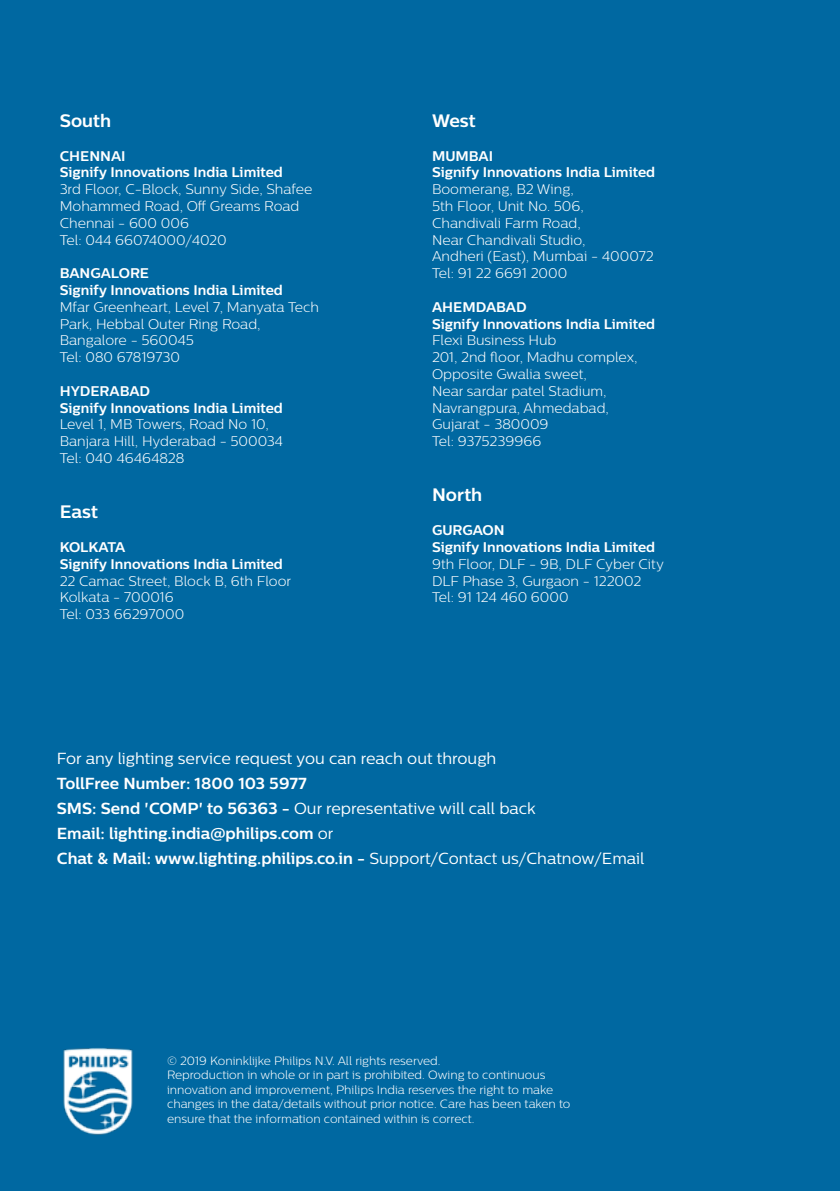
<style>
.page{position:relative;width:840px;height:1191px;background:#fff}
.page>*{position:absolute;margin:0;border:0;box-sizing:border-box;transform-origin:0 0}
.t1{font:700 18px "Centrale Sans";color:#fff}
.t2{font:700 16px/24.8px "Centrale Sans";color:#fff}
.t3{font:16px "Centrale Sans";color:#fff}
.t4{font:300 14px/16.8px "Centrale Sans";color:#fff}
.t5{font:700 14px/16.8px "Centrale Sans";color:#fff}
.t6{font:300 12px/14.4px "Centrale Sans";color:#fff}
.s1{font-weight:400}
</style>
<div class="page">
<div style="left:0;top:0;width:839px;height:1191px;background:#0068a1"></div>
<img style="left:30px;top:1014px;width:135px;height:155px">
<p class="t1" style="left:60px;top:110px;width:53px">South</p>
<p class="t5" style="left:60px;top:147px;width:224px">CHENNAI<br>Signify Innovations India Limited</p>
<p class="t4" style="left:60px;top:181px;width:254px">3rd Floor, C-Block, Sunny Side, Shafee<br>Mohammed Road, Off Greams Road<br>Chennai - 600 006<br>Tel: 044 66074000/4020</p>
<p class="t5" style="left:60px;top:264px;width:224px">BANGALORE<br>Signify Innovations India Limited</p>
<p class="t4" style="left:60px;top:298px;width:261px">Mfar Greenheart, Level 7, Manyata Tech<br>Park, Hebbal Outer Ring Road,<br>Bangalore - 560045<br>Tel: 080 67819730</p>
<p class="t5" style="left:60px;top:382px;width:224px">HYDERABAD<br>Signify Innovations India Limited</p>
<p class="t4" style="left:60px;top:416px;width:225px">Level 1, MB Towers, Road No 10,<br>Banjara Hill, Hyderabad - 500034<br>Tel: 040 46464828</p>
<p class="t1" style="left:60px;top:501px;width:40px">East</p>
<p class="t5" style="left:60px;top:538px;width:224px">KOLKATA<br>Signify Innovations India Limited</p>
<p class="t4" style="left:60px;top:572px;width:233px">22 Camac Street, Block B, 6th Floor<br>Kolkata - 700016<br>Tel: 033 66297000</p>
<p class="t1" style="left:432px;top:110px;width:45px">West</p>
<p class="t5" style="left:432px;top:147px;width:224px">MUMBAI<br>Signify Innovations India Limited</p>
<p class="t4" style="left:432px;top:181px;width:223px">Boomerang, B2 Wing,<br>5th Floor, Unit No. 506,<br>Chandivali Farm Road,<br>Near Chandivali Studio,<br>Andheri (East), Mumbai - 400072<br>Tel: 91 22 6691 2000</p>
<p class="t5" style="left:432px;top:298px;width:224px">AHEMDABAD<br>Signify Innovations India Limited</p>
<p class="t4" style="left:432px;top:332px;width:207px">Flexi Business Hub<br>201, 2nd floor, Madhu complex,<br>Opposite Gwalia sweet,<br>Near sardar patel Stadium,<br>Navrangpura, Ahmedabad,<br>Gujarat - 380009<br>Tel: 9375239966</p>
<p class="t1" style="left:432px;top:484px;width:52px">North</p>
<p class="t5" style="left:432px;top:521px;width:224px">GURGAON<br>Signify Innovations India Limited</p>
<p class="t4" style="left:432px;top:555px;width:233px">9th Floor, DLF - 9B, DLF Cyber City<br>DLF Phase 3, Gurgaon - 122002<br>Tel: 91 124 460 6000</p>
<p class="t3" style="left:57px;top:749px;width:441px">For any lighting service request you can reach out through</p>
<p class="t2" style="left:57px;top:770px;width:589px">TollFree Number: 1800 103 5977<br>SMS: Send 'COMP' to 56363 - <span class="s1">Our representative will call back<br></span>Email: lighting.india@philips.com <span class="s1">or<br></span>Chat &amp; Mail: www.lighting.philips.co.in - <span class="s1">Support/Contact us/Chatnow/Email</span></p>
<p class="t6" style="left:167px;top:1053px;width:405px">© 2019 Koninklijke Philips N.V. All rights reserved.<br>Reproduction in whole or in part is prohibited. Owing to continuous innovation and improvement, Philips India reserves the right to make changes in the data/details without prior notice. Care has been taken to ensure that the information contained within is correct.</p>
</div>
